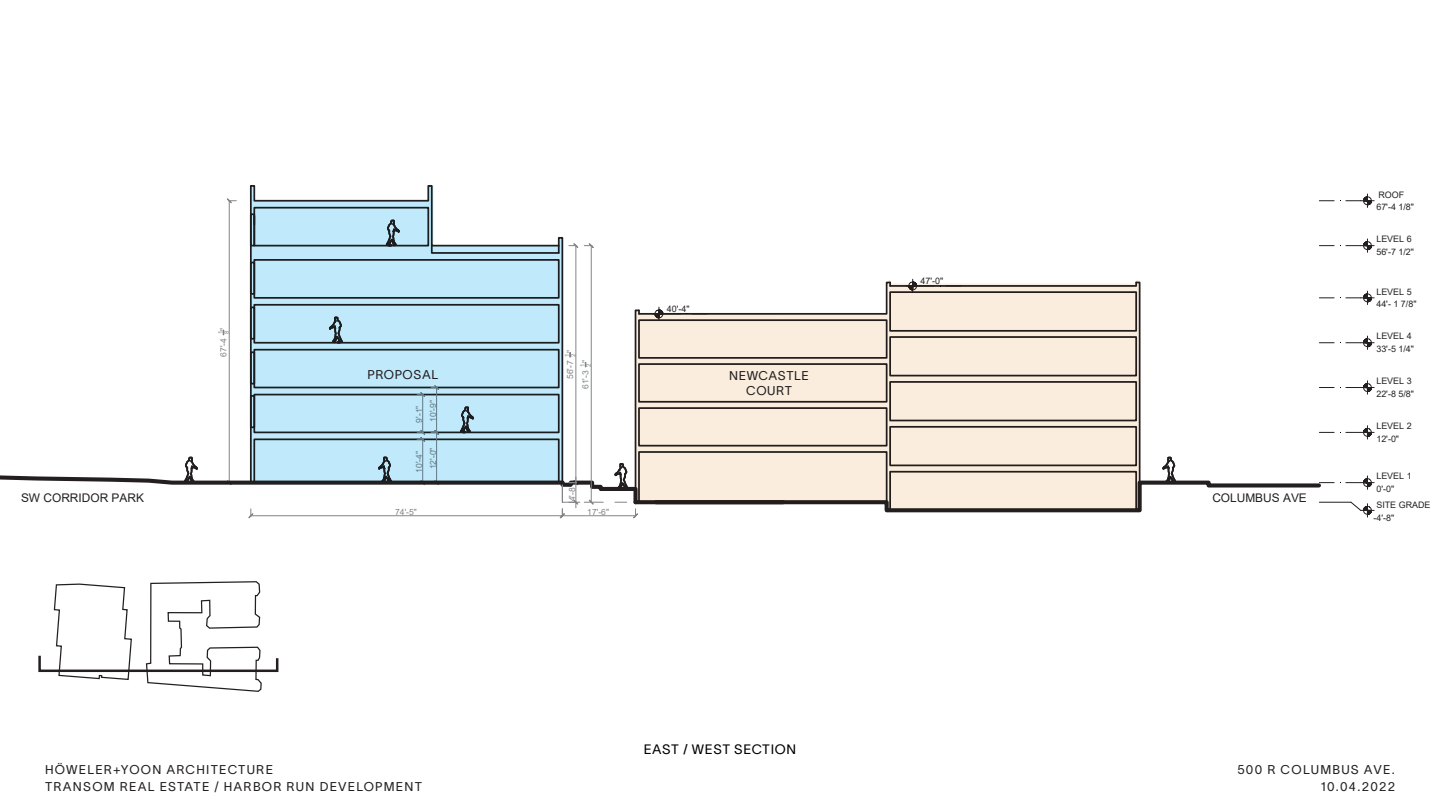
<style>
.page{position:relative;width:1440px;height:810px;background:#fff}
.page>*{position:absolute;margin:0;border:0;box-sizing:border-box;transform-origin:0 0}
.t1{font:13.38px "Lausanne 300";letter-spacing:.05em;color:#000}
.t2{font:12.5px/17.5px "Lausanne 300";letter-spacing:.1em;color:#231f20}
.t3{font:12.5px "Lausanne 300";letter-spacing:.045em;color:#231f20}
.t4{font:12.5px "Lausanne 300";letter-spacing:.05em;color:#231f20}
.t5{font:11.88px "Arial";color:#231f20}
.t6{font:8.88px "Arial";color:#231f20}
.t7{font:8.5px/14px "Arial";letter-spacing:-.005em;color:#828487}
.t8{font:6px/6.4px "Arial";color:#828487}
</style>
<div class="page">
<svg style="left:1319px;top:200px;width:15px;height:1px"></svg>
<svg style="left:1319px;top:245px;width:15px;height:1px"></svg>
<hr style="left:1319px;top:502px;width:32px;height:1px;background:#231f20">
<svg style="left:1350px;top:501px;width:24px;height:17px"></svg>
<svg style="left:227px;top:199px;width:9px;height:4px"></svg>
<hr style="left:229px;top:201px;width:1px;height:282px;background:#828487">
<svg style="left:584px;top:243px;width:10px;height:5px"></svg>
<hr style="left:591px;top:246px;width:1px;height:256px;background:#828487">
<svg style="left:569px;top:243px;width:9px;height:5px"></svg>
<hr style="left:576px;top:246px;width:1px;height:237px;background:#828487">
<svg style="left:1340px;top:193px;width:35px;height:15px"></svg>
<svg style="left:1340px;top:425px;width:35px;height:15px"></svg>
<svg style="left:1340px;top:380px;width:35px;height:15px"></svg>
<svg style="left:1340px;top:335px;width:34px;height:15px"></svg>
<svg style="left:1340px;top:290px;width:35px;height:15px"></svg>
<svg style="left:1340px;top:475px;width:35px;height:15px"></svg>
<svg style="left:1340px;top:238px;width:35px;height:15px"></svg>
<svg style="left:0;top:278px;width:1334px;height:240px"></svg>
<svg style="left:250px;top:186px;width:313px;height:295px;background:#b6d8e6"></svg>
<svg style="left:635px;top:311px;width:253px;height:192px;background:#e3d7c8"></svg>
<svg style="left:38px;top:581px;width:241px;height:111px"></svg>
<svg style="left:888px;top:280px;width:251px;height:229px;background:#e6d9cb"></svg>
<p class="t6" style="left:1379px;top:188px;width:27px">ROOF</p>
<p class="t6" style="left:1376px;top:201px;width:39px">67'-4 1/8"</p>
<p class="t6" style="left:1376px;top:233px;width:37px">LEVEL 6</p>
<p class="t8" style="left:217px;top:334px;width:8px;rotate:-90deg">1<br>8<sup>"</sup></p>
<p class="t7" style="left:217px;top:357px;width:20px;rotate:-90deg">67'-4</p>
<p class="t4" style="left:368px;top:367px;width:72px">PROPOSAL</p>
<p class="t7" style="left:412px;top:423px;width:24px;rotate:-90deg">9'-1"<br>10'-9"</p>
<p class="t7" style="left:412px;top:473px;width:27px;text-align:center;rotate:-90deg">10'-4"<br>12'-0"</p>
<p class="t8" style="left:564px;top:357px;width:8px;rotate:-90deg">1<br>2<sup>"</sup></p>
<p class="t8" style="left:579px;top:367px;width:8px;rotate:-90deg">1<br>2<sup>"</sup></p>
<p class="t7" style="left:563px;top:379px;width:20px;rotate:-90deg">56'-7</p>
<p class="t7" style="left:579px;top:389px;width:20px;rotate:-90deg">61'-3</p>
<p class="t6" style="left:667px;top:303px;width:24px">40'-4"</p>
<p class="t3" style="left:729px;top:368px;width:81px">NEWCASTLE</p>
<p class="t2" style="left:746px;top:382px;width:47px">COURT</p>
<p class="t6" style="left:921px;top:275px;width:24px">47'-0"</p>
<p class="t7" style="left:565px;top:501px;width:18px;rotate:-90deg">4'-8"</p>
<p class="t5" style="left:21px;top:490px;width:125px">SW CORRIDOR PARK</p>
<p class="t5" style="left:1212px;top:490px;width:96px">COLUMBUS AVE</p>
<p class="t7" style="left:395px;top:505px;width:23px">74'-5"</p>
<p class="t7" style="left:587px;top:505px;width:23px">17'-6"</p>
<p class="t6" style="left:1376px;top:246px;width:39px">56'-7 1/2"</p>
<p class="t6" style="left:1376px;top:285px;width:37px">LEVEL 5</p>
<p class="t6" style="left:1376px;top:298px;width:42px">44'- 1 7/8"</p>
<p class="t6" style="left:1376px;top:343px;width:39px">33'-5 1/4"</p>
<p class="t6" style="left:1376px;top:388px;width:39px">22'-8 5/8"</p>
<p class="t6" style="left:1376px;top:330px;width:37px">LEVEL 4</p>
<p class="t6" style="left:1376px;top:375px;width:37px">LEVEL 3</p>
<p class="t6" style="left:1376px;top:420px;width:37px">LEVEL 2</p>
<p class="t6" style="left:1376px;top:433px;width:24px">12'-0"</p>
<p class="t6" style="left:1376px;top:470px;width:37px">LEVEL 1</p>
<p class="t6" style="left:1376px;top:483px;width:19px">0'-0"</p>
<p class="t6" style="left:1374px;top:511px;width:22px">-4'-8"</p>
<p class="t6" style="left:1376px;top:498px;width:56px">SITE GRADE</p>
<p class="t1" style="left:644px;top:741px;width:154px">EAST / WEST SECTION</p>
<h2 class="t2" style="left:45px;top:760px;width:378px">HÖWELER+YOON ARCHITECTURE<br>TRANSOM REAL ESTATE / HARBOR RUN DEVELOPMENT</h2>
<h2 class="t2" style="left:1237px;top:760px;width:159px;text-align:right">500 R COLUMBUS AVE.<br>10.04.2022</h2>
</div>
